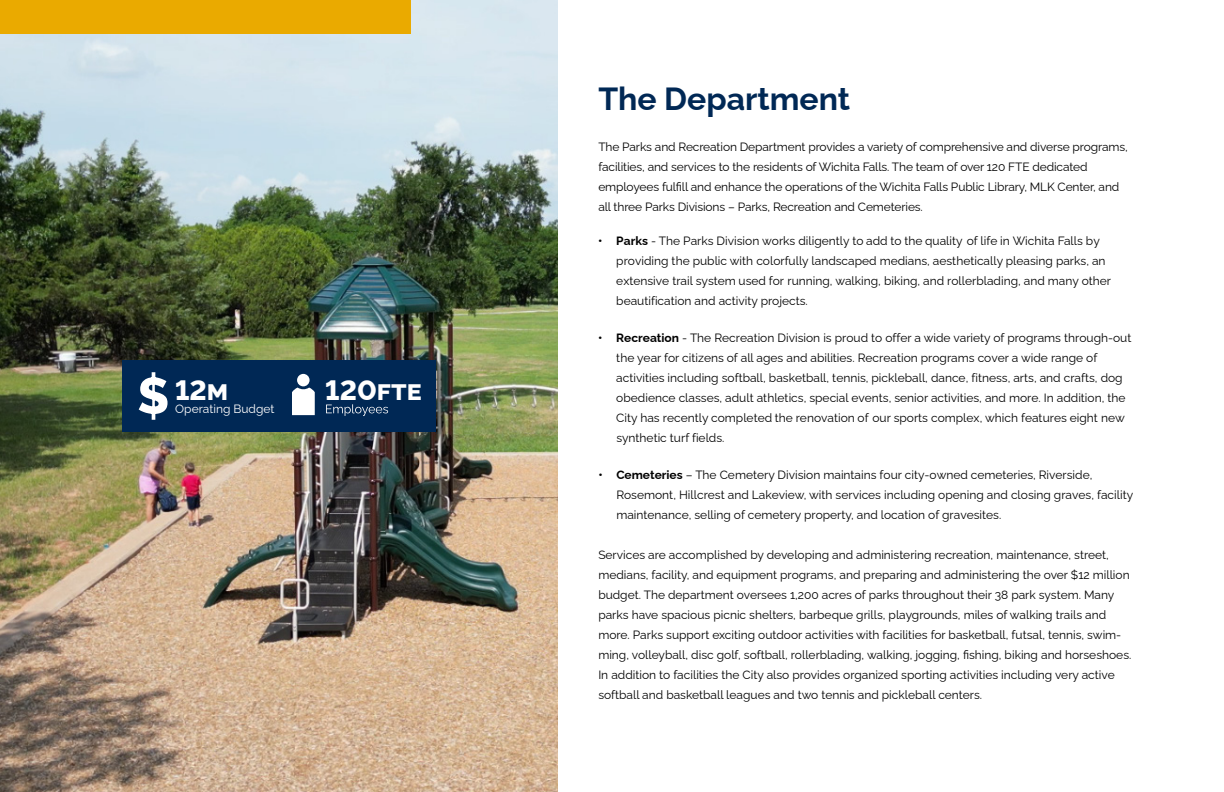
<style>
.page{position:relative;width:1224px;height:792px;background:#fff}
.page>*{position:absolute;margin:0;border:0;box-sizing:border-box;transform-origin:0 0}
.t1{font:700 32px "Raleway";color:#002855}
.t2{font:800 28px "Raleway";color:#fff}
.t3{font:12px/20px "Raleway";color:#000}
.t4{font:12px "Raleway";color:#fff}
.s1{font-weight:700}
</style>
<div class="page">
<img style="left:0;top:0;width:558px;height:792px">
<div style="left:0;top:0;width:411px;height:33px;background:#eaaa00"></div>
<div style="left:122px;top:360px;width:314px;height:72px;background:#002855"></div>
<svg style="left:326px;top:404px;width:62px;height:12px"></svg>
<div style="left:297px;top:374px;width:13px;height:12px;background:#fff;border-radius:50%"></div>
<svg style="left:292px;top:388px;width:23px;height:27px"></svg>
<svg style="left:139px;top:372px;width:29px;height:48px"></svg>
<h2 class="t2" style="left:175px;top:368px;width:55px">12M</h2>
<h2 class="t2" style="left:325px;top:368px;width:98px">120fte</h2>
<p class="t4" style="left:175px;top:400px;width:101px">Operating Budget</p>
<h1 class="t1" style="left:598px;top:73px;width:253px">The Department</h1>
<p class="t3" style="left:598px;top:135px;width:531px">The Parks and Recreation Department provides a variety of comprehensive and diverse programs, facilities, and services to the residents of Wichita Falls. The team of over 120 FTE dedicated employees fulfill and enhance the operations of the Wichita Falls Public Library, MLK Center, and all three Parks Divisions – Parks, Recreation and Cemeteries.</p>
<p class="t3" style="left:616px;top:230px;width:496px;text-indent:-18px"><span class="s1">• Parks</span> - The Parks Division works diligently to add to the quality of life in Wichita Falls by providing the public with colorfully landscaped medians, aesthetically pleasing parks, an extensive trail system used for running, walking, biking, and rollerblading, and many other beautification and activity projects.</p>
<p class="t3" style="left:616px;top:327px;width:517px;text-indent:-18px"><span class="s1">• Recreation</span> - The Recreation Division is proud to offer a wide variety of programs through-out the year for citizens of all ages and abilities. Recreation programs cover a wide range of activities including softball, basketball, tennis, pickleball, dance, fitness, arts, and crafts, dog obedience classes, adult athletics, special events, senior activities, and more. In addition, the City has recently completed the renovation of our sports complex, which features eight new synthetic turf fields.</p>
<p class="t3" style="left:616px;top:463px;width:518px;text-indent:-18px"><span class="s1">• Cemeteries</span> – The Cemetery Division maintains four city-owned cemeteries, Riverside,<br>Rosemont, Hillcrest and Lakeview, with services including opening and closing graves, facility maintenance, selling of cemetery property, and location of gravesites.</p>
<p class="t3" style="left:598px;top:543px;width:535px">Services are accomplished by developing and administering recreation, maintenance, street, medians, facility, and equipment programs, and preparing and administering the over $12 million budget. The department oversees 1,200 acres of parks throughout their 38 park system. Many parks have spacious picnic shelters, barbeque grills, playgrounds, miles of walking trails and more. Parks support exciting outdoor activities with facilities for basketball, futsal, tennis, swim&shy;ming, volleyball, disc golf, softball, rollerblading, walking, jogging, fishing, biking and horseshoes.<br>In addition to facilities the City also provides organized sporting activities including very active softball and basketball leagues and two tennis and pickleball centers.</p>
</div>
